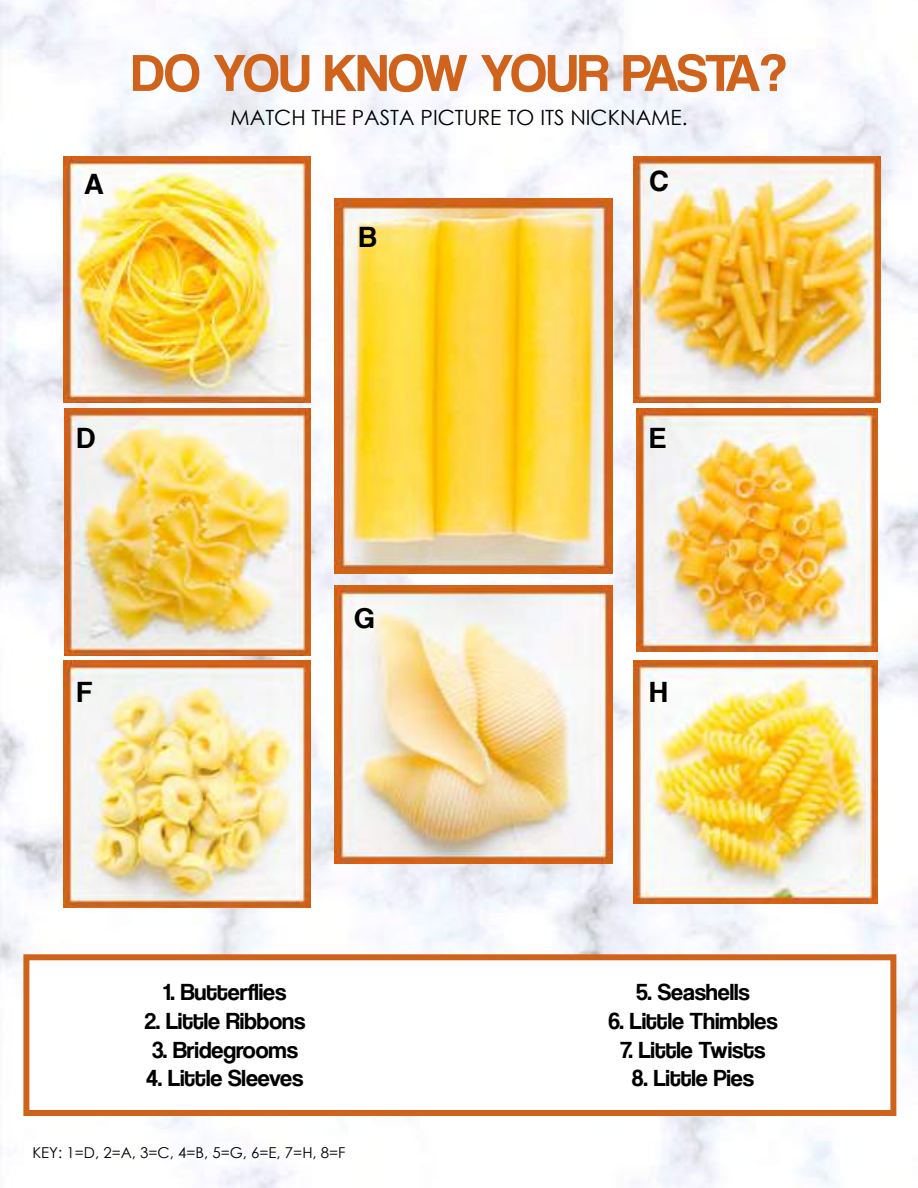
<style>
.page{position:relative;width:918px;height:1188px;background:#fff}
.page>*{position:absolute;margin:0;border:0;box-sizing:border-box;transform-origin:0 0}
.t1{font:54px "Coolvetica Rg";letter-spacing:-.03em;color:#d0631b}
.t2{font:30px "Coolvetica Rg";color:#000}
.t3{font:24px "Coolvetica Rg";color:#000}
.t4{font:21px "Century Gothic";color:#000}
.t5{font:15px "Century Gothic";color:#000}
</style>
<div class="page">
<img style="left:1px;top:0;width:917px;height:1188px">
<div style="left:23px;top:954px;width:873px;height:162px;background:#fff;border:6px solid #d0631b"></div>
<img style="left:64px;top:408px;width:247px;height:247px">
<img style="left:335px;top:586px;width:278px;height:278px">
<img style="left:335px;top:199px;width:278px;height:375px">
<img style="left:634px;top:660px;width:244px;height:244px">
<img style="left:63px;top:660px;width:247px;height:247px">
<img style="left:634px;top:157px;width:246px;height:246px">
<img style="left:63px;top:157px;width:247px;height:246px">
<img style="left:637px;top:408px;width:241px;height:244px">
<p class="t2" style="left:85px;top:166px;width:21px">A</p>
<h1 class="t1" style="left:132px;top:41px;width:656px">DO YOU KNOW YOUR PASTA?</h1>
<p class="t4" style="left:230px;top:102px;width:459px">MATCH THE PASTA PICTURE TO ITS NICKNAME.</p>
<p class="t2" style="left:359px;top:219px;width:19px">B</p>
<p class="t2" style="left:650px;top:164px;width:20px">C</p>
<p class="t2" style="left:77px;top:420px;width:20px">D</p>
<p class="t2" style="left:650px;top:420px;width:17px">E</p>
<p class="t2" style="left:77px;top:675px;width:16px">F</p>
<p class="t2" style="left:355px;top:600px;width:21px">G</p>
<p class="t3" style="left:164px;top:978px;width:124px">1. Butterflies</p>
<p class="t3" style="left:145px;top:1007px;width:162px">2. Little Ribbons</p>
<p class="t3" style="left:152px;top:1036px;width:147px">3. Bridegrooms</p>
<p class="t3" style="left:147px;top:1064px;width:158px">4. Little Sleeves</p>
<p class="t5" style="left:32px;top:1142px;width:315px">KEY: 1=D, 2=A, 3=C, 4=B, 5=G, 6=E, 7=H, 8=F</p>
<p class="t2" style="left:650px;top:675px;width:19px">H</p>
<p class="t3" style="left:636px;top:978px;width:115px">5. Seashells</p>
<p class="t3" style="left:608px;top:1007px;width:171px">6. Little Thimbles</p>
<p class="t3" style="left:621px;top:1036px;width:146px">7. Little Twists</p>
<p class="t3" style="left:632px;top:1064px;width:124px">8. Little Pies</p>
</div>
